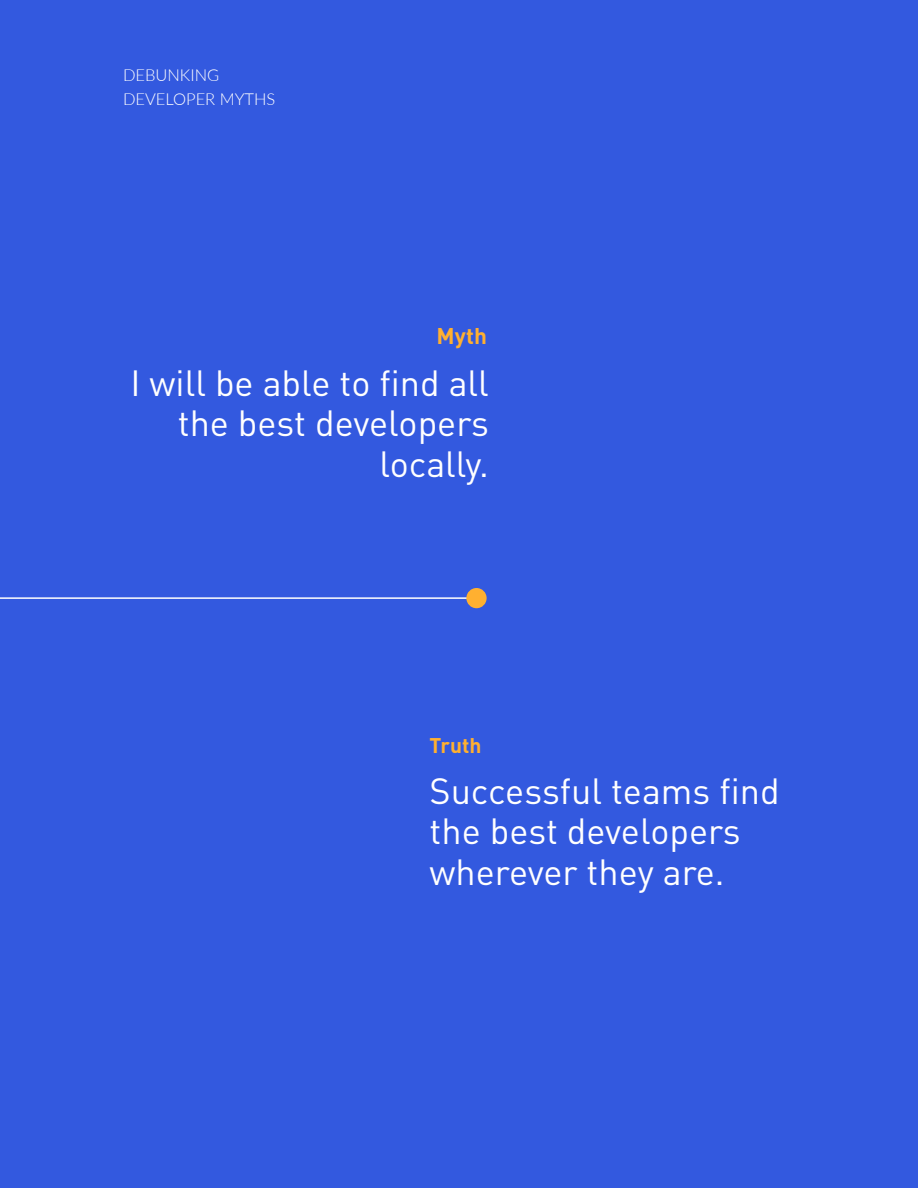
<style>
.page{position:relative;width:918px;height:1188px;background:#3359df}
.page>*{position:absolute;margin:0;border:0;box-sizing:border-box;transform-origin:0 0}
.Section{font:36px/40.5px "DIN Pro";color:#fff;text-align:right}
.Myth_Header{font:700 22.5px "DIN Pro";color:#ffb030}
.Myth_Header-2{font:700 21px "DIN Pro";color:#ffb030}
.t1{font:300 16.5px/24px "Lato";color:#fff}
</style>
<div class="page">
<hr style="left:0;top:597px;width:472px;height:2px;background:#fff">
<div style="left:466px;top:588px;width:21px;height:20px;background:#ffb030;border-radius:50%"></div>
<p class="t1" style="left:123px;top:62px;width:154px">DEBUNKING<br>DEVELOPER MYTHS</p>
<p class="Myth_Header" style="left:437px;top:319px;width:52px">Myth</p>
<p class="Section" style="left:130px;top:360px;width:360px">I will be able to find all the best developers locally.</p>
<p class="Myth_Header-2" style="left:430px;top:729px;width:54px">Truth</p>
<p class="Section" style="left:430px;top:768px;width:352px;text-align:left">Successful teams find the best developers wherever they are.</p>
</div>
